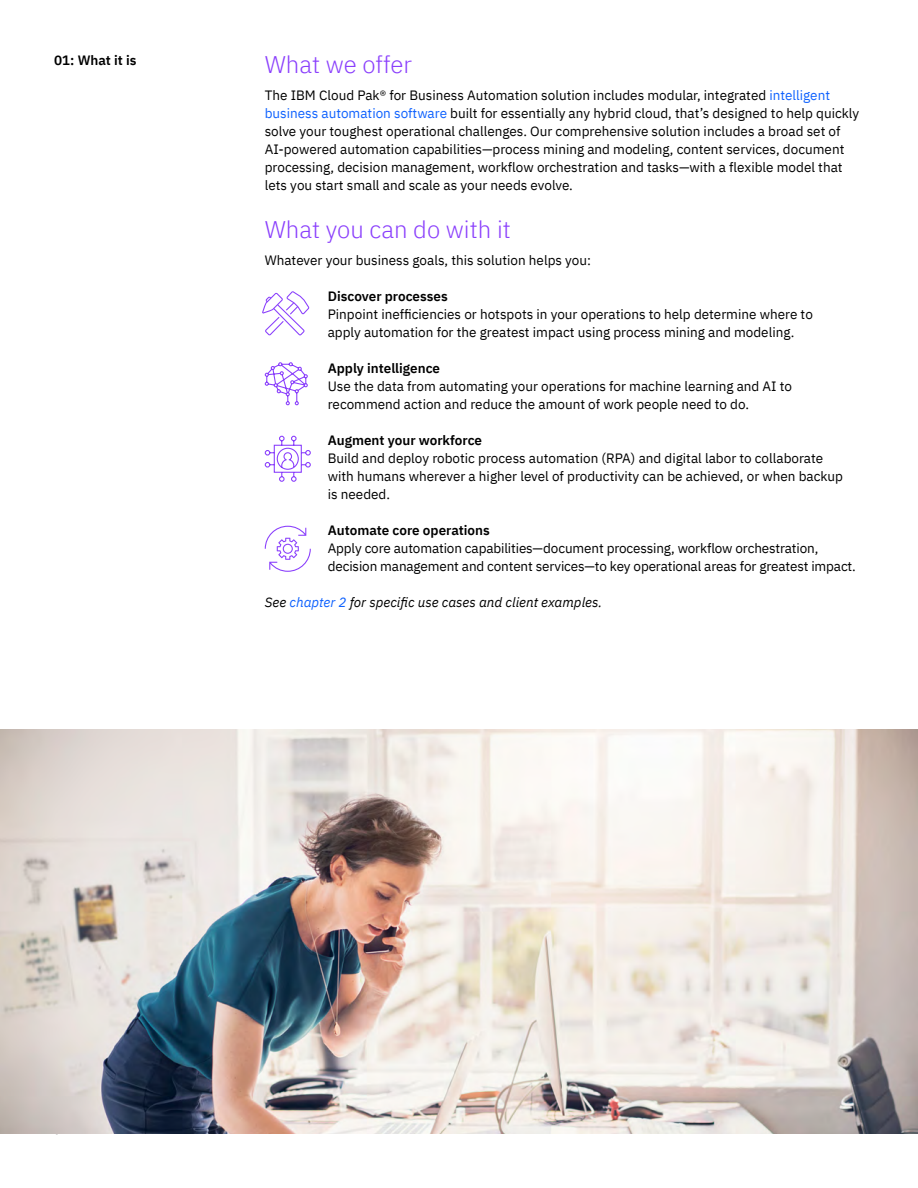
<style>
.page{position:relative;width:918px;height:1188px;background:#fff}
.page>*{position:absolute;margin:0;border:0;box-sizing:border-box;transform-origin:0 0}
.H2_Subhead{font:300 24px "IBM Plex Sans";color:#8a3ffc}
.Body{font:13.5px/18px "IBM Plex Sans";color:#000}
.H3{font:600 13.5px "IBM Plex Sans";color:#000}
.Body-2{font:italic 13.5px "IBM Plex Sans";color:#000}
.s1{color:#0f62fe}
</style>
<div class="page">
<svg style="left:264px;top:362px;width:44px;height:44px"></svg>
<svg style="left:264px;top:435px;width:47px;height:47px"></svg>
<svg style="left:265px;top:526px;width:46px;height:46px"></svg>
<img style="left:0;top:729px;width:918px;height:405px">
<svg style="left:262px;top:291px;width:47px;height:44px"></svg>
<p class="H3" style="left:54px;top:49px;width:84px">01: What it is</p>
<p class="H2_Subhead" style="left:265px;top:46px;width:149px">What we offer</p>
<p class="Body" style="left:265px;top:85px;width:596px">The IBM Cloud Pak® for Business Automation solution includes modular, integrated <span class="s1">intelligent business automation software</span> built for essentially any hybrid cloud, that’s designed to help quickly solve your toughest operational challenges. Our comprehensive solution includes a broad set of AI-powered automation capabilities—process mining and modeling, content services, document processing, decision management, workflow orchestration and tasks—with a flexible model that lets you start small and scale as your needs evolve.</p>
<p class="H2_Subhead" style="left:265px;top:211px;width:248px">What you can do with it</p>
<p class="Body" style="left:265px;top:250px;width:328px">Whatever your business goals, this solution helps you:</p>
<p class="H3" style="left:328px;top:285px;width:122px">Discover processes</p>
<p class="Body" style="left:328px;top:304px;width:487px">Pinpoint inefficiencies or hotspots in your operations to help determine where to apply automation for the greatest impact using process mining and modeling.</p>
<p class="H3" style="left:328px;top:357px;width:114px">Apply intelligence</p>
<p class="Body" style="left:328px;top:376px;width:466px">Use the data from automating your operations for machine learning and AI to recommend action and reduce the amount of work people need to do.</p>
<p class="H3" style="left:328px;top:429px;width:156px">Augment your workforce</p>
<p class="Body" style="left:328px;top:448px;width:517px">Build and deploy robotic process automation (RPA) and digital labor to collaborate with humans wherever a higher level of productivity can be achieved, or when backup is needed.</p>
<p class="H3" style="left:328px;top:519px;width:164px">Automate core operations</p>
<p class="Body" style="left:328px;top:538px;width:530px">Apply core automation capabilities—document processing, workflow orchestration, decision management and content services—to key operational areas for greatest impact.</p>
<p class="Body-2" style="left:265px;top:592px;width:339px">See <span class="s1">chapter 2</span> for specific use cases and client examples.</p>
</div>
